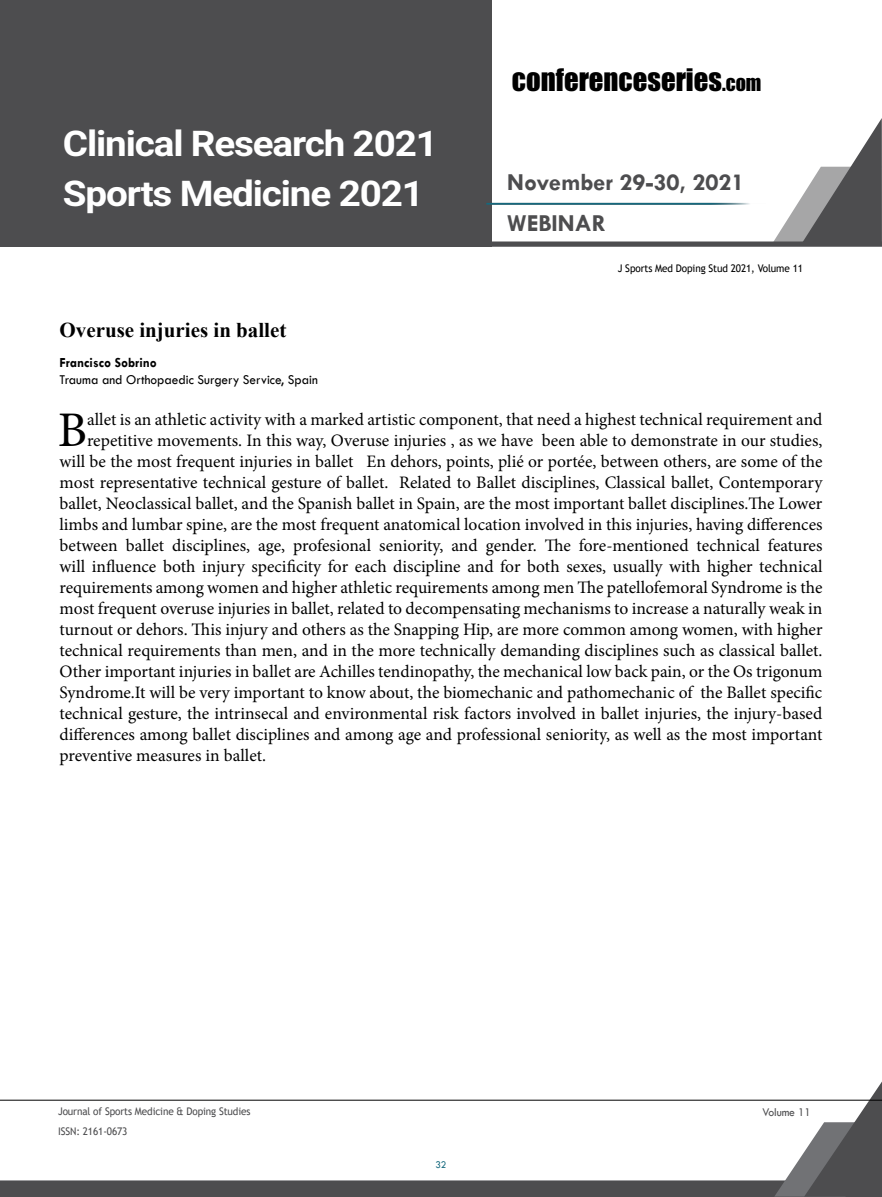
<style>
.page{position:relative;width:882px;height:1197px;background:#fff}
.page>*{position:absolute;margin:0;border:0;box-sizing:border-box;transform-origin:0 0}
.t1{font:49.88px "Minion Pro";color:#000}
.t2{font:700 35.35px/50.9px "Roboto";letter-spacing:-.03em;color:#fff;scale:1.09 1}
.t3{font:28.7px "Impact";color:#000}
.t4{font:700 24.68px/41.1px "Tw Cen";color:#4d4d4f}
.t5{font:700 21px "Times New Roman";color:#000}
.t6{font:17.5px "Minion Pro";color:#000}
.t7{font:14px "Tw Cen";color:#000;scale:.95 1}
.t8{font:700 14px "Tw Cen";color:#000;scale:.95 1}
.t9{font:12.25px "Tw Cen";letter-spacing:-.01em;color:#4d4d4f;scale:.95 1}
.t10{font:10.5px "Trebuchet MS";letter-spacing:-.01em;color:#4d4d4f;scale:.95 1}
.t11{font:10.5px "Trebuchet MS";letter-spacing:-.01em;color:#000;scale:.95 1}
.t12{font:10.5px "Tw Cen";color:#15697e;scale:.95 1}
.s1{font-size:20.12px}
</style>
<div class="page">
<div style="left:0;top:0;width:492px;height:247px;background:#4d4d4f"></div>
<svg style="left:492px;top:118px;width:390px;height:129px"></svg>
<svg style="left:0;top:1081px;width:882px;height:116px"></svg>
<hr style="left:0;top:1100px;width:882px;height:1px;background:#000">
<hr style="left:486px;top:203px;width:280px;height:2px;background:#15697e">
<h2 class="t2" style="left:63px;top:116px;width:346px">Clinical Research 2021<br>Sports Medicine 2021</h2>
<h3 class="t3" style="left:512px;top:57px;width:251px">CONFERENCESERIES<span class="s1">.COM</span></h3>
<h3 class="t4" style="left:507px;top:161px;width:239px">November 29-30, 2021<br>WEBINAR</h3>
<p class="t11" style="left:618px;top:262px;width:197px">J Sports Med Doping Stud 2021, Volume 11</p>
<p class="t5" style="left:60px;top:314px;width:228px">Overuse injuries in ballet</p>
<p class="t8" style="left:60px;top:354px;width:104px">Francisco Sobrino</p>
<p class="t7" style="left:60px;top:371px;width:273px">Trauma and Orthopaedic Surgery Service, Spain</p>
<h1 class="t1" style="left:58px;top:397px;width:31px">B</h1>
<p class="t6" style="left:87px;top:408px;width:737px">allet is an athletic activity with a marked artistic component, that need a highest technical requirement and</p>
<p class="t6" style="left:87px;top:429px;width:737px">repetitive movements. In this way, Overuse injuries , as we have been able to demonstrate in our studies,</p>
<p class="t6" style="left:60px;top:450px;width:765px">will be the most frequent injuries in ballet En dehors, points, plié or portée, between others, are some of the</p>
<p class="t6" style="left:60px;top:471px;width:764px">most representative technical gesture of ballet. Related to Ballet disciplines, Classical ballet, Contemporary</p>
<p class="t6" style="left:60px;top:492px;width:764px">ballet, Neoclassical ballet, and the Spanish ballet in Spain, are the most important ballet disciplines.The Lower</p>
<p class="t6" style="left:60px;top:513px;width:765px">limbs and lumbar spine, are the most frequent anatomical location involved in this injuries, having differences</p>
<p class="t6" style="left:60px;top:534px;width:764px">between ballet disciplines, age, profesional seniority, and gender. The fore-mentioned technical features</p>
<p class="t6" style="left:60px;top:555px;width:765px">will influence both injury specificity for each discipline and for both sexes, usually with higher technical</p>
<p class="t6" style="left:60px;top:576px;width:764px">requirements among women and higher athletic requirements among men The patellofemoral Syndrome is the</p>
<p class="t6" style="left:60px;top:597px;width:764px">most frequent overuse injuries in ballet, related to decompensating mechanisms to increase a naturally weak in</p>
<p class="t6" style="left:60px;top:618px;width:765px">turnout or dehors. This injury and others as the Snapping Hip, are more common among women, with higher</p>
<p class="t6" style="left:60px;top:639px;width:765px">technical requirements than men, and in the more technically demanding disciplines such as classical ballet.</p>
<p class="t6" style="left:60px;top:660px;width:764px">Other important injuries in ballet are Achilles tendinopathy, the mechanical low back pain, or the Os trigonum</p>
<p class="t6" style="left:60px;top:681px;width:764px">Syndrome.It will be very important to know about, the biomechanic and pathomechanic of the Ballet specific</p>
<p class="t6" style="left:60px;top:702px;width:764px">technical gesture, the intrinsecal and environmental risk factors involved in ballet injuries, the injury-based</p>
<p class="t6" style="left:60px;top:723px;width:764px">differences among ballet disciplines and among age and professional seniority, as well as the most important</p>
<p class="t6" style="left:60px;top:744px;width:208px">preventive measures in ballet.</p>
<p class="t10" style="left:58px;top:1105px;width:204px">Journal of Sports Medicine &amp; Doping Studies</p>
<p class="t9" style="left:762px;top:1104px;width:53px">Volume 11</p>
<p class="t10" style="left:58px;top:1125px;width:75px">ISSN: 2161-0673</p>
<p class="t12" style="left:436px;top:1159px;width:13px">32</p>
</div>
